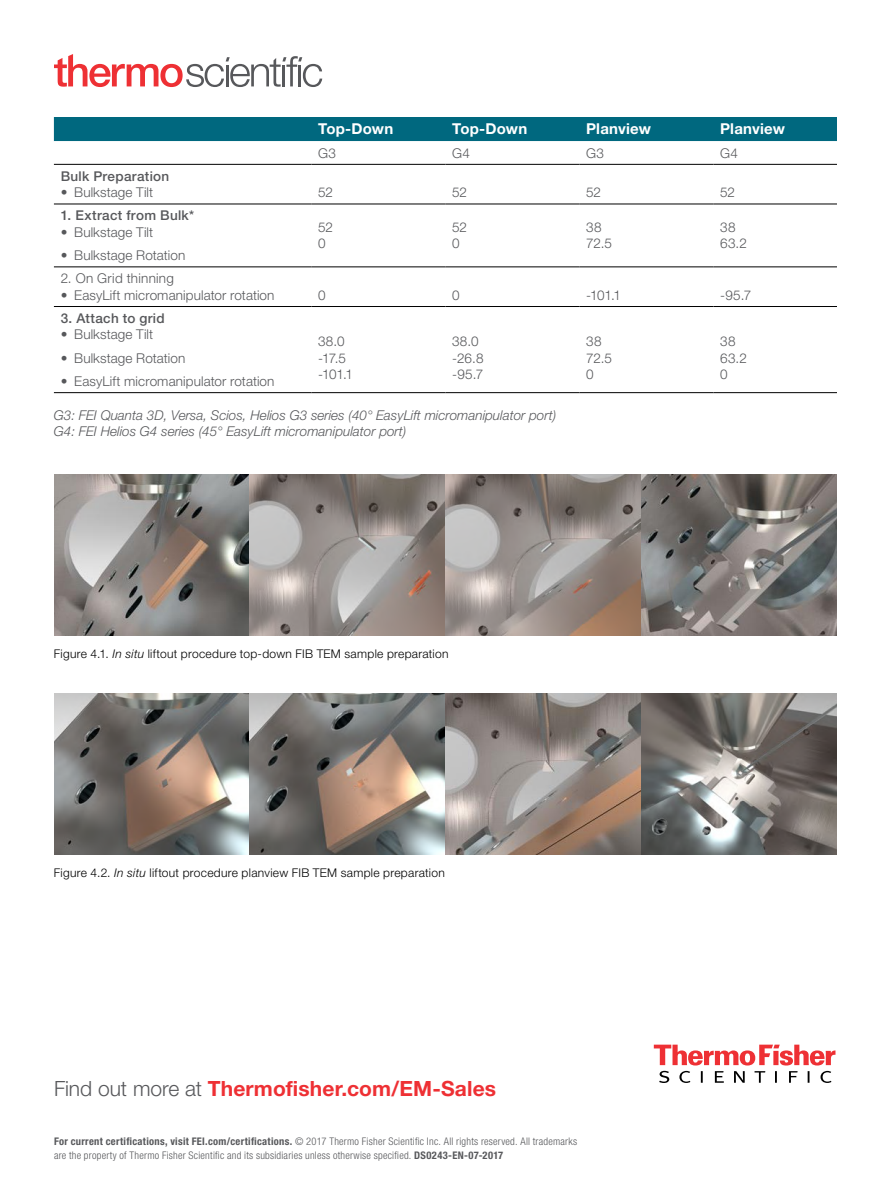
<style>
.page{position:relative;width:891px;height:1188px;background:#fff}
.page>*{position:absolute;margin:0;border:0;box-sizing:border-box;transform-origin:0 0}
.t1{font:700 21px "Helvetica Neue LT Pro";letter-spacing:.005em;color:#ee3034}
.t2{font:700 15px "Helvetica Neue LT Pro";letter-spacing:.01em;color:#fff}
.t3{font:300 13.5px/16.5px "Helvetica Neue LT Pro";letter-spacing:.01em;color:#57585b}
.t4{font:italic 300 13.5px/16.5px "Helvetica Neue LT Pro";color:#57585b}
.t5{font:500 13.5px "Helvetica Neue LT Pro";letter-spacing:.025em;color:#57585b}
.t6{font:300 12px "Helvetica Neue LT Pro";letter-spacing:.025em;color:#000}
.t7{font:300 condensed 10.5px/13.5px "Helvetica Neue LT Pro";letter-spacing:.025em;color:#57585b}
.s1{font-style:italic}
.s2{font-weight:300;color:#57585b}
.s3{font-weight:700}
</style>
<div class="page">
<svg style="left:654px;top:1045px;width:182px;height:38px"></svg>
<svg style="left:54px;top:54px;width:268px;height:33px"></svg>
<div style="left:54px;top:117px;width:783px;height:24px;background:#00687f"></div>
<svg style="left:54px;top:141px;width:783px;height:252px"></svg>
<hr style="left:54px;top:164px;width:258px;height:1px;background:#000">
<hr style="left:54px;top:204px;width:258px;height:1px;background:#000">
<hr style="left:312px;top:204px;width:133px;height:1px;background:#000">
<hr style="left:446px;top:204px;width:133px;height:1px;background:#000">
<hr style="left:579px;top:204px;width:134px;height:1px;background:#000">
<hr style="left:714px;top:204px;width:123px;height:1px;background:#000">
<hr style="left:54px;top:267px;width:258px;height:1px;background:#000">
<hr style="left:312px;top:267px;width:133px;height:1px;background:#000">
<hr style="left:446px;top:267px;width:133px;height:1px;background:#000">
<hr style="left:579px;top:267px;width:134px;height:1px;background:#000">
<hr style="left:714px;top:267px;width:123px;height:1px;background:#000">
<hr style="left:54px;top:306px;width:258px;height:1px;background:#000">
<hr style="left:312px;top:306px;width:133px;height:1px;background:#000">
<hr style="left:446px;top:306px;width:133px;height:1px;background:#000">
<hr style="left:579px;top:306px;width:134px;height:1px;background:#000">
<hr style="left:714px;top:306px;width:123px;height:1px;background:#000">
<hr style="left:54px;top:392px;width:258px;height:1px;background:#000">
<hr style="left:312px;top:392px;width:133px;height:1px;background:#000">
<hr style="left:446px;top:392px;width:133px;height:1px;background:#000">
<hr style="left:579px;top:392px;width:134px;height:1px;background:#000">
<hr style="left:714px;top:392px;width:123px;height:1px;background:#000">
<hr style="left:312px;top:164px;width:133px;height:1px;background:#000">
<hr style="left:446px;top:164px;width:133px;height:1px;background:#000">
<hr style="left:579px;top:164px;width:134px;height:1px;background:#000">
<hr style="left:714px;top:164px;width:123px;height:1px;background:#000">
<img style="left:54px;top:474px;width:783px;height:161px">
<img style="left:54px;top:693px;width:783px;height:162px">
<p class="t2" style="left:318px;top:120px;width:77px">Top-Down</p>
<p class="t2" style="left:452px;top:120px;width:77px">Top-Down</p>
<p class="t2" style="left:586px;top:120px;width:66px">Planview</p>
<p class="t2" style="left:720px;top:120px;width:66px">Planview</p>
<p class="t3" style="left:318px;top:144px;width:19px">G3</p>
<p class="t3" style="left:452px;top:144px;width:19px">G4</p>
<p class="t3" style="left:586px;top:144px;width:19px">G3</p>
<p class="t3" style="left:720px;top:144px;width:19px">G4</p>
<p class="t5" style="left:61px;top:168px;width:110px">Bulk Preparation</p>
<p class="t3" style="left:61px;top:184px;width:94px">• Bulkstage Tilt</p>
<p class="t3" style="left:318px;top:184px;width:16px">52</p>
<p class="t3" style="left:452px;top:184px;width:16px">52</p>
<p class="t3" style="left:586px;top:184px;width:16px">52</p>
<p class="t3" style="left:720px;top:184px;width:16px">52</p>
<p class="t5" style="left:61px;top:207px;width:135px">1. Extract from Bulk*</p>
<p class="t3" style="left:61px;top:224px;width:94px">• Bulkstage Tilt</p>
<p class="t3" style="left:61px;top:247px;width:126px">• Bulkstage Rotation</p>
<p class="t3" style="left:318px;top:219px;width:16px">52<br>0</p>
<p class="t3" style="left:452px;top:219px;width:16px">52<br>0</p>
<p class="t3" style="left:586px;top:219px;width:27px">38<br>72.5</p>
<p class="t3" style="left:720px;top:219px;width:28px">38<br>63.2</p>
<p class="t3" style="left:61px;top:270px;width:115px">2. On Grid thinning</p>
<p class="t3" style="left:61px;top:286px;width:215px">• EasyLift micromanipulator rotation</p>
<p class="t3" style="left:318px;top:286px;width:9px">0</p>
<p class="t3" style="left:452px;top:286px;width:9px">0</p>
<p class="t3" style="left:586px;top:286px;width:36px">-101.1</p>
<p class="t3" style="left:720px;top:286px;width:33px">-95.7</p>
<p class="t5" style="left:61px;top:310px;width:106px">3. Attach to grid</p>
<p class="t3" style="left:61px;top:326px;width:94px">• Bulkstage Tilt</p>
<p class="t3" style="left:61px;top:349px;width:126px">• Bulkstage Rotation</p>
<p class="t3" style="left:61px;top:373px;width:215px">• EasyLift micromanipulator rotation</p>
<p class="t3" style="left:318px;top:333px;width:36px">38.0 -17.5 -101.1</p>
<p class="t3" style="left:452px;top:333px;width:33px">38.0 -26.8 -95.7</p>
<p class="t3" style="left:586px;top:333px;width:27px">38<br>72.5<br>0</p>
<p class="t3" style="left:720px;top:333px;width:28px">38<br>63.2<br>0</p>
<p class="t4" style="left:54px;top:407px;width:504px">G3: FEI Quanta 3D, Versa, Scios, Helios G3 series (40° EasyLift micromanipulator port)<br>G4: FEI Helios G4 series (45° EasyLift micromanipulator port)</p>
<p class="t6" style="left:54px;top:646px;width:396px">Figure 4.1. <span class="s1">In situ</span> liftout procedure top-down FIB TEM sample preparation</p>
<p class="t6" style="left:54px;top:865px;width:392px">Figure 4.2. <span class="s1">In situ</span> liftout procedure planview FIB TEM sample preparation</p>
<h1 class="t1" style="left:54px;top:1076px;width:444px"><span class="s2">Find out more at</span> Thermofisher.com/EM-Sales</h1>
<p class="t7" style="left:54px;top:1135px;width:525px"><span class="s3">For current certifications, visit FEI.com/certifications.</span> © 2017 Thermo Fisher Scientific Inc. All rights reserved. All trademarks are the property of Thermo Fisher Scientific and its subsidiaries unless otherwise specified. <span class="s3">DS0243-EN-07-2017</span></p>
</div>
